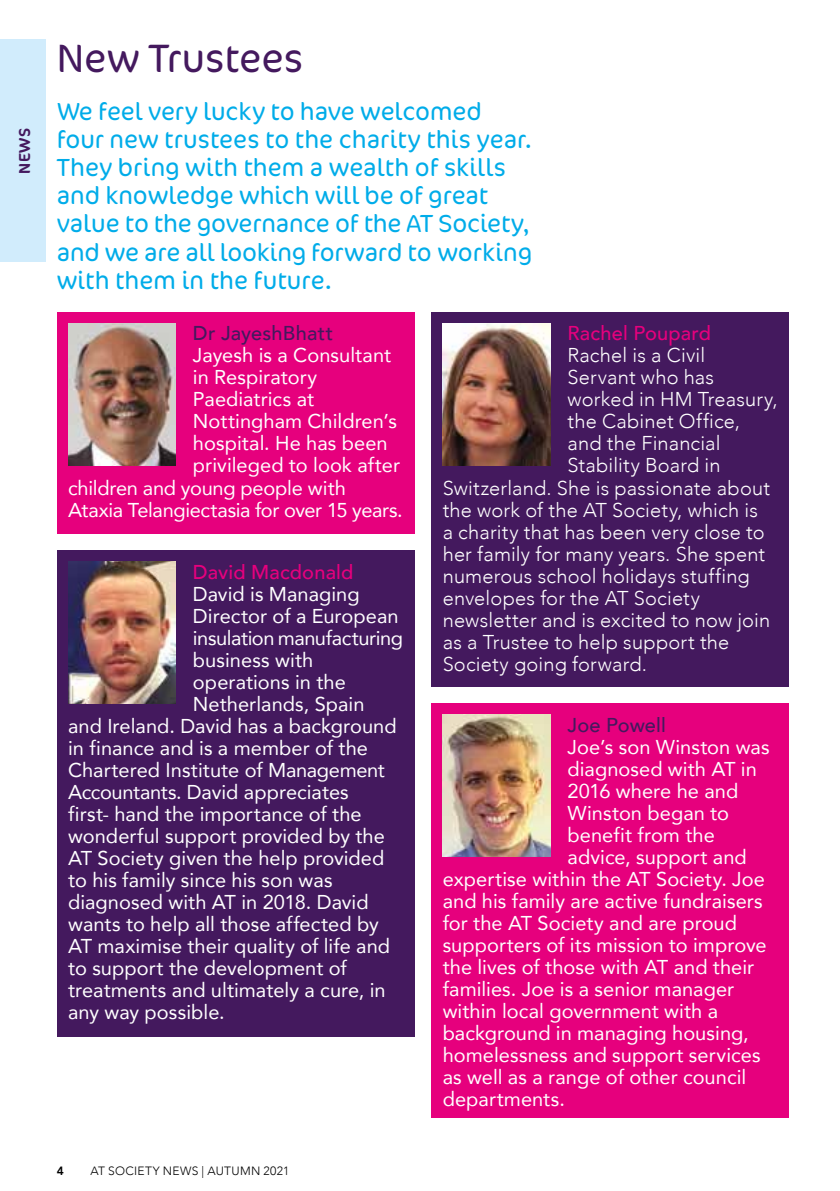
<style>
.page{position:relative;width:840px;height:1191px;background:#fff}
.page>*{position:absolute;margin:0;border:0;box-sizing:border-box;transform-origin:0 0}
.t1{font:300 40px "Cocon OT";color:#44195e}
.t2{font:300 25px/28px "Cocon OT";color:#00ace9}
.t3{font:20px "Avenir";color:#fff}
.t4{font:300 20px "Avenir";letter-spacing:.01em;color:#fff}
.t5{font:20px "Avenir";letter-spacing:-.02em;color:#fff}
.t6{font:500 20px "Avenir";letter-spacing:.01em;color:#e6007d}
.t7{font:500 20px "Avenir";letter-spacing:.01em;color:#44195e}
.t8{font:16px "Cocon OT";color:#44195e}
.t9{font:300 12px "Avenir";letter-spacing:.025em;color:#000}
.t10{font:800 12px "Avenir";color:#000}
</style>
<div class="page">
<div style="left:0;top:40px;width:45px;height:222px;background:#d1ecfc"></div>
<div style="left:431px;top:703px;width:357px;height:414px;background:#e6007d"></div>
<div style="left:57px;top:550px;width:357px;height:486px;background:#44195e"></div>
<div style="left:57px;top:312px;width:357px;height:221px;background:#e6007d"></div>
<div style="left:431px;top:312px;width:357px;height:374px;background:#44195e"></div>
<img style="left:68px;top:323px;width:108px;height:142px">
<img style="left:442px;top:714px;width:108px;height:142px">
<img style="left:68px;top:561px;width:108px;height:142px">
<img style="left:442px;top:323px;width:108px;height:142px">
<p class="t8" style="left:15px;top:174px;width:48px;rotate:-90deg">NEWS</p>
<h1 class="t1" style="left:57px;top:36px;width:248px">New Trustees</h1>
<p class="t2" style="left:57px;top:98px;width:476px">We feel very lucky to have welcomed four new trustees to the charity this year.<br>They bring with them a wealth of skills and knowledge which will be of great value to the governance of the AT Society, and we are all looking forward to working with them in the future.</p>
<p class="t7" style="left:193px;top:316px;width:142px">Dr JayeshBhatt</p>
<p class="t3" style="left:193px;top:339px;width:199px">Jayesh is a Consultant</p>
<p class="t3" style="left:193px;top:361px;width:126px">in Respiratory</p>
<p class="t3" style="left:193px;top:383px;width:123px">Paediatrics at</p>
<p class="t3" style="left:193px;top:405px;width:205px">Nottingham Children’s</p>
<p class="t3" style="left:193px;top:427px;width:196px">hospital. He has been</p>
<p class="t3" style="left:193px;top:449px;width:208px">privileged to look after</p>
<p class="t3" style="left:68px;top:471px;width:279px">children and young people with</p>
<p class="t5" style="left:68px;top:493px;width:336px">Ataxia Telangiectasia for over 15 years.</p>
<p class="t6" style="left:193px;top:554px;width:162px">David Macdonald</p>
<p class="t3" style="left:193px;top:577px;width:168px">David is Managing</p>
<p class="t3" style="left:193px;top:599px;width:207px">Director of a European</p>
<p class="t5" style="left:193px;top:621px;width:211px">insulation manufacturing</p>
<p class="t3" style="left:193px;top:643px;width:122px">business with</p>
<p class="t3" style="left:193px;top:665px;width:154px">operations in the</p>
<p class="t3" style="left:193px;top:687px;width:173px">Netherlands, Spain</p>
<p class="t3" style="left:68px;top:709px;width:330px">and Ireland. David has a background</p>
<p class="t3" style="left:68px;top:731px;width:301px">in finance and is a member of the</p>
<p class="t3" style="left:68px;top:753px;width:318px">Chartered Institute of Management</p>
<p class="t3" style="left:68px;top:775px;width:282px">Accountants. David appreciates</p>
<p class="t3" style="left:68px;top:797px;width:295px">first- hand the importance of the</p>
<p class="t3" style="left:68px;top:819px;width:318px">wonderful support provided by the</p>
<p class="t3" style="left:68px;top:841px;width:317px">AT Society given the help provided</p>
<p class="t3" style="left:68px;top:863px;width:266px">to his family since his son was</p>
<p class="t3" style="left:68px;top:885px;width:302px">diagnosed with AT in 2018. David</p>
<p class="t3" style="left:68px;top:907px;width:312px">wants to help all those affected by</p>
<p class="t3" style="left:68px;top:929px;width:323px">AT maximise their quality of life and</p>
<p class="t3" style="left:68px;top:951px;width:280px">to support the development of</p>
<p class="t3" style="left:68px;top:973px;width:319px">treatments and ultimately a cure, in</p>
<p class="t3" style="left:68px;top:995px;width:158px">any way possible.</p>
<p class="t10" style="left:57px;top:1161px;width:9px">4</p>
<p class="t9" style="left:90px;top:1163px;width:200px">AT SOCIETY NEWS | AUTUMN 2021</p>
<p class="t6" style="left:567px;top:316px;width:145px">Rachel Poupard</p>
<p class="t4" style="left:567px;top:344px;width:139px">Rachel is a Civil</p>
<p class="t4" style="left:567px;top:366px;width:148px">Servant who has</p>
<p class="t4" style="left:567px;top:388px;width:211px">worked in HM Treasury,</p>
<p class="t4" style="left:567px;top:410px;width:174px">the Cabinet Office,</p>
<p class="t4" style="left:567px;top:432px;width:154px">and the Financial</p>
<p class="t4" style="left:567px;top:454px;width:154px">Stability Board in</p>
<p class="t4" style="left:442px;top:476px;width:329px">Switzerland. She is passionate about</p>
<p class="t4" style="left:442px;top:498px;width:317px">the work of the AT Society, which is</p>
<p class="t4" style="left:442px;top:520px;width:323px">a charity that has been very close to</p>
<p class="t4" style="left:442px;top:542px;width:324px">her family for many years. She spent</p>
<p class="t4" style="left:442px;top:564px;width:308px">numerous school holidays stuffing</p>
<p class="t4" style="left:442px;top:586px;width:259px">envelopes for the AT Society</p>
<p class="t4" style="left:442px;top:608px;width:329px">newsletter and is excited to now join</p>
<p class="t4" style="left:442px;top:630px;width:288px">as a Trustee to help support the</p>
<p class="t4" style="left:442px;top:652px;width:205px">Society going forward.</p>
<p class="t7" style="left:567px;top:707px;width:100px">Joe Powell</p>
<p class="t3" style="left:567px;top:730px;width:203px">Joe’s son Winston was</p>
<p class="t3" style="left:567px;top:752px;width:191px">diagnosed with AT in</p>
<p class="t3" style="left:567px;top:774px;width:172px">2016 where he and</p>
<p class="t3" style="left:567px;top:796px;width:163px">Winston began to</p>
<p class="t3" style="left:567px;top:818px;width:149px">benefit from the</p>
<p class="t3" style="left:567px;top:840px;width:181px">advice, support and</p>
<p class="t3" style="left:442px;top:862px;width:324px">expertise within the AT Society. Joe</p>
<p class="t3" style="left:442px;top:884px;width:321px">and his family are active fundraisers</p>
<p class="t3" style="left:442px;top:906px;width:295px">for the AT Society and are proud</p>
<p class="t3" style="left:442px;top:928px;width:325px">supporters of its mission to improve</p>
<p class="t3" style="left:442px;top:950px;width:313px">the lives of those with AT and their</p>
<p class="t3" style="left:442px;top:972px;width:293px">families. Joe is a senior manager</p>
<p class="t3" style="left:442px;top:994px;width:277px">within local government with a</p>
<p class="t3" style="left:442px;top:1016px;width:307px">background in managing housing,</p>
<p class="t3" style="left:442px;top:1038px;width:319px">homelessness and support services</p>
<p class="t3" style="left:442px;top:1060px;width:305px">as well as a range of other council</p>
<p class="t3" style="left:442px;top:1082px;width:124px">departments.</p>
</div>
